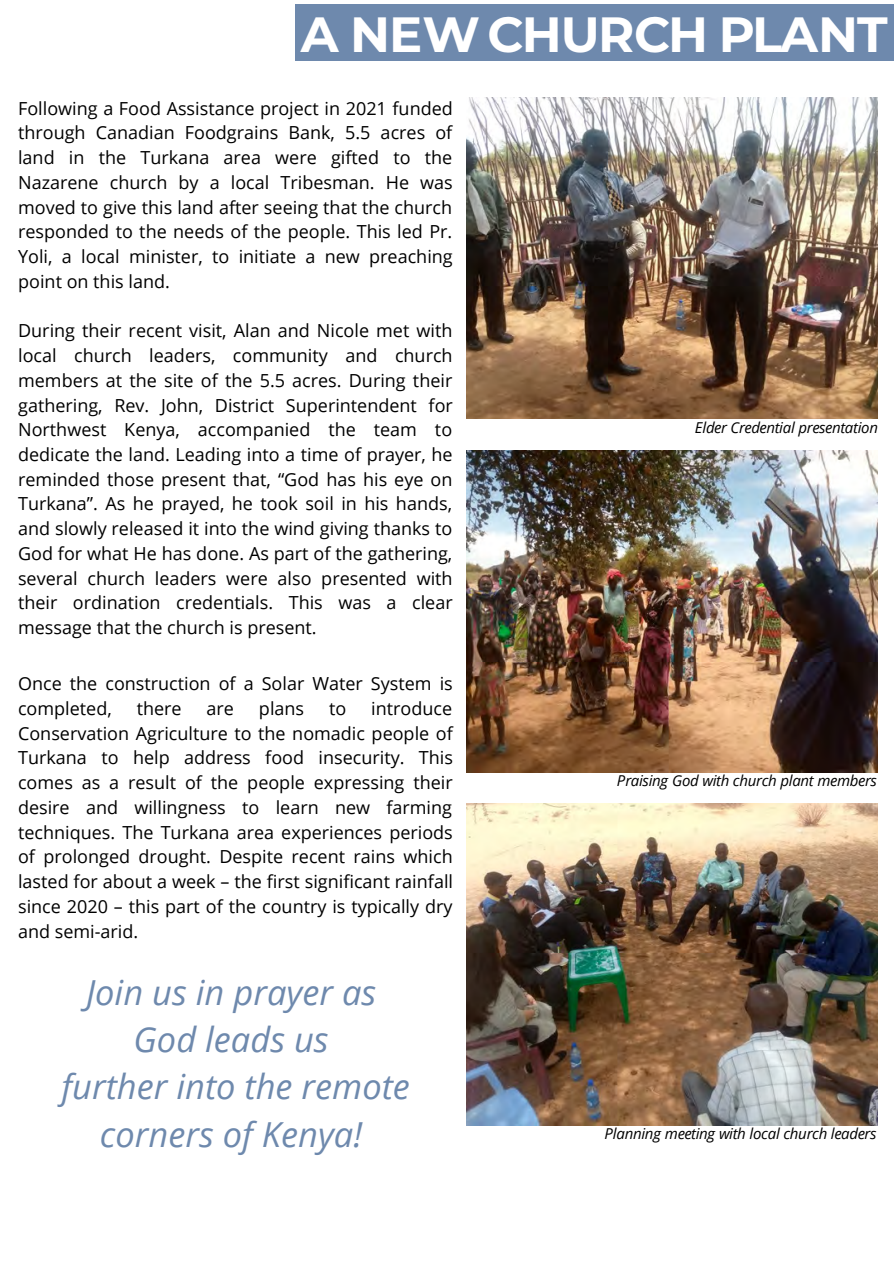
<style>
.page{position:relative;width:896px;height:1267px;background:#fff}
.page>*{position:absolute;margin:0;border:0;box-sizing:border-box;transform-origin:0 0}
.t1{font:700 49.5px "Montserrat";letter-spacing:-.02em;color:#fff}
.t2{font:italic 34.5px/47.2px "Open Sans";color:#6e89ad;text-align:center}
.t3{font:18px/24.8px "Open Sans";color:#000;text-align:justify}
.t4{font:italic 15px "Open Sans";letter-spacing:-.02em;color:#000}
</style>
<div class="page">
<img style="left:466px;top:451px;width:411px;height:321px">
<div style="left:295px;top:4px;width:598px;height:57px;background:#6e89ad"></div>
<img style="left:466px;top:97px;width:411px;height:322px">
<img style="left:466px;top:804px;width:411px;height:321px">
<h1 class="t1" style="left:301px;top:-1px;width:588px">A NEW CHURCH PLANT</h1>
<p class="t3" style="left:18px;top:95px;width:436px">Following a Food Assistance project in 2021 funded through Canadian Foodgrains Bank, 5.5 acres of land in the Turkana area were gifted to the Nazarene church by a local Tribesman. He was moved to give this land after seeing that the church responded to the needs of the people. This led Pr.<br>Yoli, a local minister, to initiate a new preaching point on this land.</p>
<p class="t3" style="left:18px;top:318px;width:436px">During their recent visit, Alan and Nicole met with local church leaders, community and church members at the site of the 5.5 acres. During their gathering, Rev. John, District Superintendent for Northwest Kenya, accompanied the team to dedicate the land. Leading into a time of prayer, he reminded those present that, “God has his eye on Turkana”. As he prayed, he took soil in his hands, and slowly released it into the wind giving thanks to God for what He has done. As part of the gathering, several church leaders were also presented with their ordination credentials. This was a clear message that the church is present.</p>
<p class="t3" style="left:18px;top:671px;width:436px">Once the construction of a Solar Water System is completed,</p>
<p class="t3" style="left:18px;top:695px;width:436px;text-indent:353px">introduce Conservation Agriculture to the nomadic people of Turkana to help address food insecurity. This comes as a result of the people expressing their desire and willingness to learn new farming techniques. The Turkana area experiences periods of prolonged drought. Despite recent rains which lasted for about a week – the first significant rainfall since 2020 – this part of the country is typically dry and semi-arid.</p>
<p class="t3" style="left:137px;top:695px;width:46px">there</p>
<p class="t3" style="left:206px;top:695px;width:29px">are</p>
<p class="t3" style="left:259px;top:695px;width:47px">plans</p>
<p class="t3" style="left:329px;top:695px;width:19px">to</p>
<h2 class="t2" style="left:61px;top:968px;width:350px">Join us in prayer as<br>God leads us<br>further into the remote corners of Kenya!</h2>
<p class="t4" style="left:694px;top:417px;width:185px">Elder Credential presentation</p>
<p class="t4" style="left:617px;top:770px;width:261px">Praising God with church plant members</p>
<p class="t4" style="left:604px;top:1123px;width:273px">Planning meeting with local church leaders</p>
</div>
